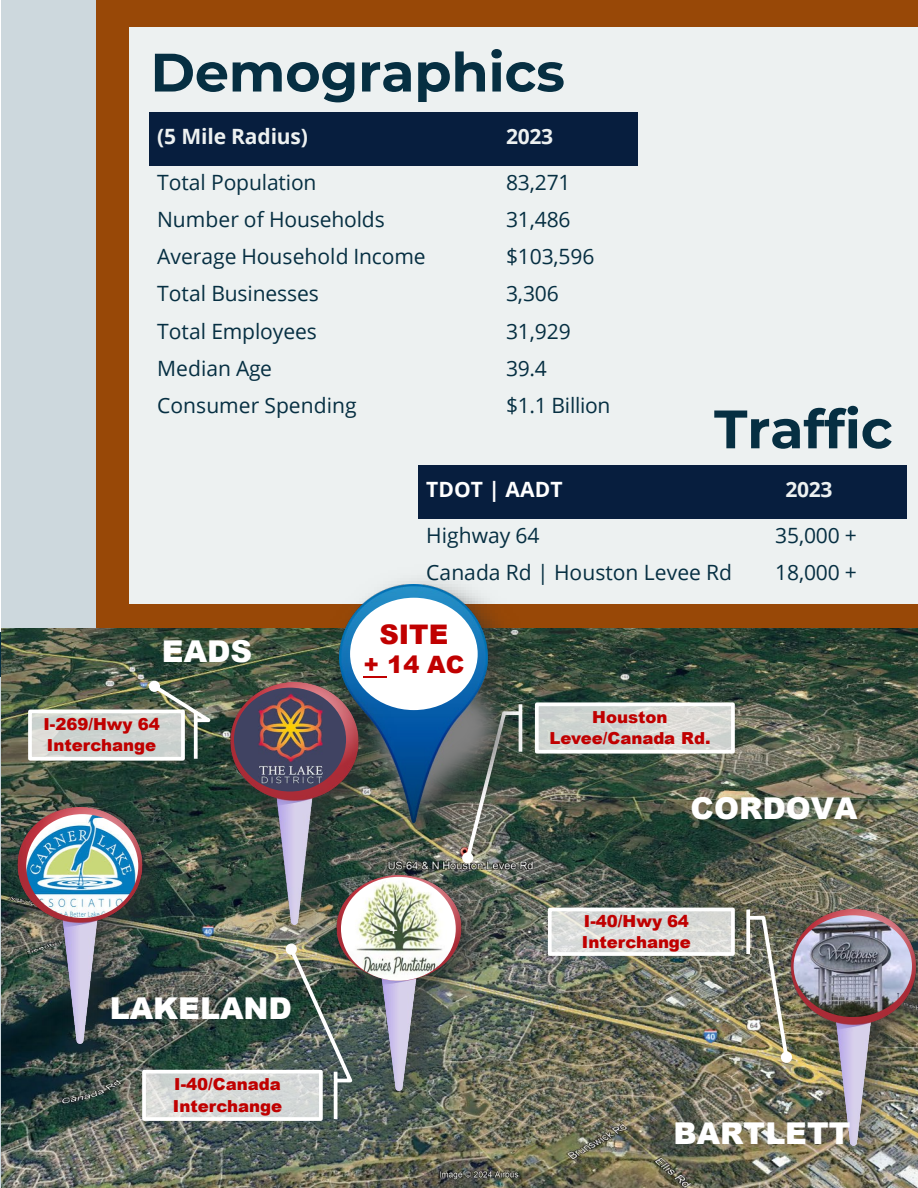
<style>
.page{position:relative;width:918px;height:1188px;background:#fff}
.page>*{position:absolute;margin:0;border:0;box-sizing:border-box;transform-origin:0 0}
.t1{font:700 54px "Montserrat";letter-spacing:-.005em;color:#062f42}
.t2{font:900 30px "Arial";color:#fff}
.t3{font:900 27px "Arial";color:#c00000}
.t4{font:900 24px "Arial";color:#c00000}
.t5{font:21px "Open Sans";letter-spacing:-.005em;color:#062f42}
.t6{font:700 21px "Open Sans";letter-spacing:-.01em;color:#edf1f1}
.t7{font:700 21px "Open Sans";color:#fff}
.t8{font:900 16.5px/21.3px "Arial";letter-spacing:-.005em;color:#c00000}
.t9{font:16.5px "Calibri";color:#fff}
</style>
<div class="page">
<div style="left:1px;top:0;width:917px;height:632px;background:#cdd8dd"></div>
<div style="left:96px;top:1px;width:822px;height:631px;background:#984807"></div>
<div style="left:129px;top:27px;width:789px;height:577px;background:#edf1f1"></div>
<div style="left:149px;top:112px;width:318px;height:54px;background:#071e3e"></div>
<div style="left:467px;top:112px;width:171px;height:54px;background:#071e3e"></div>
<div style="left:418px;top:465px;width:318px;height:55px;background:#071e3e"></div>
<div style="left:736px;top:465px;width:171px;height:55px;background:#071e3e"></div>
<img style="left:2px;top:628px;width:916px;height:560px">
<div style="left:537px;top:704px;width:196px;height:48px;background:#fff;opacity:.77"></div>
<div style="left:535px;top:702px;width:200px;height:52px;border:4px solid #fff"></div>
<div style="left:550px;top:909px;width:183px;height:45px;background:#fff;opacity:.77"></div>
<div style="left:548px;top:908px;width:187px;height:48px;border:4px solid #fff"></div>
<div style="left:144px;top:1072px;width:177px;height:47px;background:#fff;opacity:.77"></div>
<div style="left:142px;top:1070px;width:181px;height:51px;border:4px solid #fff"></div>
<div style="left:30px;top:711px;width:153px;height:48px;background:#fff;opacity:.77"></div>
<div style="left:28px;top:710px;width:157px;height:51px;border:4px solid #fff"></div>
<img style="left:316px;top:581px;width:242px;height:271px">
<img style="left:339px;top:584px;width:173px;height:238px">
<img style="left:140px;top:659px;width:332px;height:193px">
<img style="left:163px;top:682px;width:262px;height:170px">
<img style="left:703px;top:886px;width:215px;height:302px">
<img style="left:726px;top:909px;width:192px;height:237px">
<img style="left:0;top:785px;width:254px;height:305px">
<img style="left:0;top:808px;width:208px;height:236px">
<img style="left:794px;top:915px;width:118px;height:102px">
<img style="left:234px;top:688px;width:112px;height:104px">
<img style="left:26px;top:814px;width:112px;height:104px">
<div style="left:350px;top:598px;width:128px;height:112px;background:#fff;border-radius:50%"></div>
<hr style="left:363px;top:676px;width:24px;height:2px;background:#c00000">
<img style="left:248px;top:852px;width:325px;height:285px">
<img style="left:271px;top:875px;width:256px;height:216px">
<img style="left:341px;top:877px;width:115px;height:104px">
<h2 class="t1" style="left:150px;top:33px;width:416px">Demographics</h2>
<p class="t6" style="left:157px;top:121px;width:152px">(5 Mile Radius)</p>
<p class="t6" style="left:506px;top:121px;width:49px">2023</p>
<p class="t5" style="left:157px;top:168px;width:161px">Total Population</p>
<p class="t5" style="left:506px;top:168px;width:66px">83,271</p>
<p class="t5" style="left:157px;top:205px;width:229px">Number of Households</p>
<p class="t5" style="left:506px;top:205px;width:66px">31,486</p>
<p class="t5" style="left:157px;top:242px;width:270px">Average Household Income</p>
<p class="t5" style="left:506px;top:242px;width:90px">$103,596</p>
<p class="t5" style="left:157px;top:279px;width:163px">Total Businesses</p>
<p class="t5" style="left:506px;top:279px;width:54px">3,306</p>
<p class="t5" style="left:157px;top:317px;width:161px">Total Employees</p>
<p class="t5" style="left:506px;top:317px;width:66px">31,929</p>
<p class="t5" style="left:157px;top:354px;width:116px">Median Age</p>
<p class="t5" style="left:506px;top:354px;width:42px">39.4</p>
<p class="t5" style="left:157px;top:391px;width:201px">Consumer Spending</p>
<p class="t5" style="left:506px;top:391px;width:106px">$1.1 Billion</p>
<p class="t1" style="left:714px;top:390px;width:180px">Traffic</p>
<p class="t7" style="left:426px;top:474px;width:138px">TDOT | AADT</p>
<p class="t6" style="left:786px;top:474px;width:49px">2023</p>
<p class="t5" style="left:426px;top:521px;width:115px">Highway 64</p>
<p class="t5" style="left:775px;top:521px;width:83px">35,000 +</p>
<p class="t5" style="left:426px;top:558px;width:307px">Canada Rd | Houston Levee Rd</p>
<p class="t5" style="left:775px;top:558px;width:83px">18,000 +</p>
<p class="t3" style="left:379px;top:615px;width:70px">SITE</p>
<p class="t4" style="left:363px;top:647px;width:103px">+ 14 AC</p>
<p class="t2" style="left:162px;top:630px;width:92px">EADS</p>
<p class="t9" style="left:405px;top:643px;width:10px">+</p>
<p class="t8" style="left:43px;top:713px;width:118px">I-269/Hwy 64<br>Interchange</p>
<p class="t2" style="left:110px;top:986px;width:183px">LAKELAND</p>
<p class="t8" style="left:173px;top:1073px;width:111px">I-40/Canada<br>Interchange</p>
<p class="t9" style="left:389px;top:918px;width:10px">+</p>
<p class="t8" style="left:549px;top:706px;width:163px;text-align:center">Houston<br>Levee/Canada Rd.</p>
<p class="t2" style="left:691px;top:786px;width:168px">CORDOVA</p>
<p class="t8" style="left:582px;top:910px;width:111px">I-40/Hwy 64<br>Interchange</p>
<p class="t2" style="left:673px;top:1112px;width:179px">BARTLETT</p>
</div>
